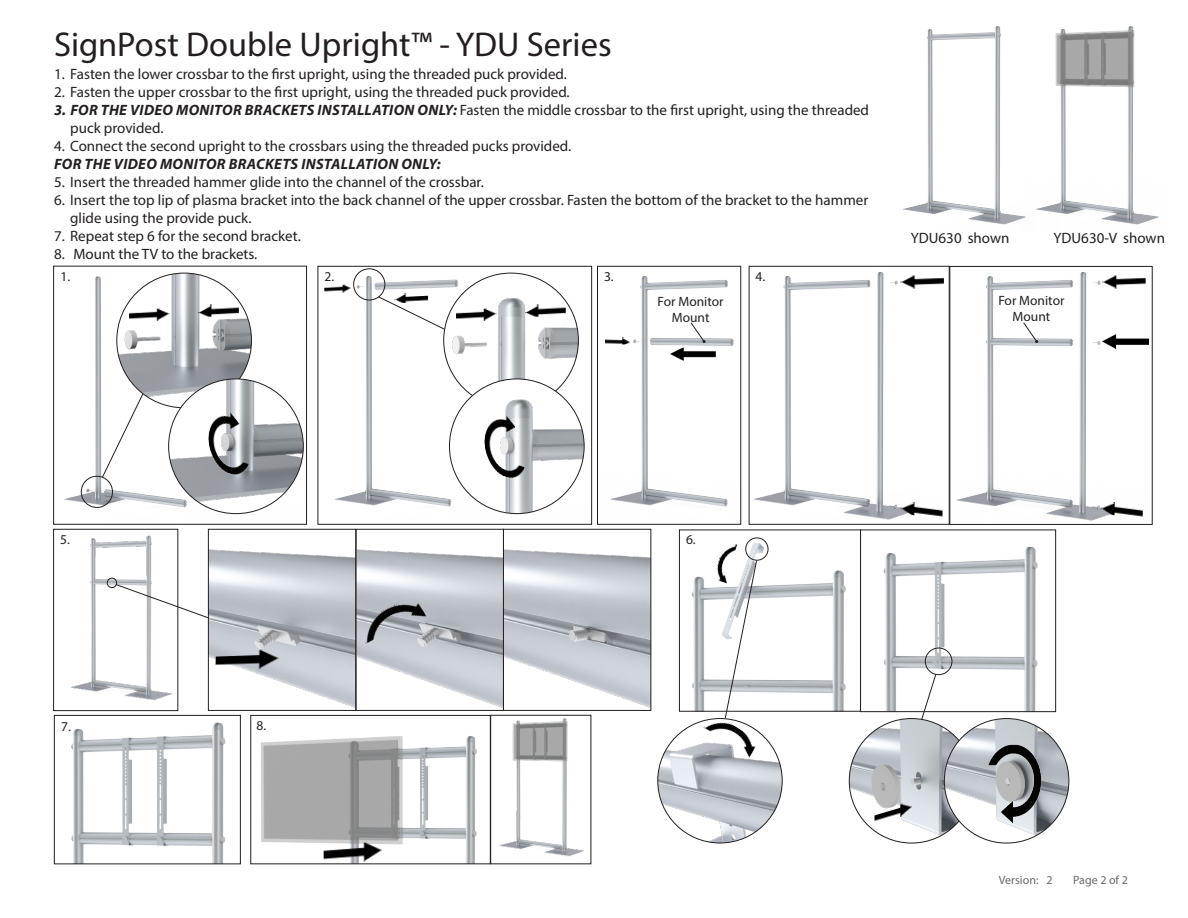
<style>
.page{position:relative;width:1188px;height:918px;background:#fff}
.page>*{position:absolute;margin:0;border:0;box-sizing:border-box;transform-origin:0 0}
.Product_Title{font:34.5px "Myriad Pro";color:#231f20}
.t1{font:15px/18px "Myriad Pro";color:#231f20}
.Bullet___Number_Alig{font:italic 700 15px "Myriad Pro";letter-spacing:.02em;color:#231f20}
.Step_Text{font:13.5px "Myriad Pro";color:#231f20}
.Step_Number{font:13.5px "Myriad Pro";color:#231f20}
.t2{font:12px "Myriad Pro";color:#69696c}
.s1{font-weight:700;font-style:italic}
</style>
<div class="page">
<img style="left:1036px;top:26px;width:123px;height:199px">
<img style="left:499px;top:718px;width:85px;height:139px">
<div style="left:490px;top:715px;width:101px;height:149px;border:1px solid #231f20"></div>
<img style="left:903px;top:26px;width:123px;height:199px">
<img style="left:210px;top:549px;width:439px;height:159px">
<div style="left:208px;top:529px;width:148px;height:182px;border:1px solid #231f20"></div>
<img style="left:658px;top:719px;width:124px;height:124px;border-radius:62px">
<div style="left:356px;top:529px;width:148px;height:182px;border:1px solid #231f20"></div>
<img style="left:679px;top:537px;width:359px;height:175px">
<div style="left:860px;top:530px;width:196px;height:182px;border:1px solid #231f20"></div>
<div style="left:503px;top:529px;width:148px;height:182px;border:1px solid #231f20"></div>
<img style="left:849px;top:719px;width:125px;height:124px;border-radius:62px">
<img style="left:944px;top:719px;width:125px;height:124px;border-radius:62px">
<img style="left:71px;top:535px;width:101px;height:165px">
<div style="left:53px;top:529px;width:125px;height:182px;border:1px solid #231f20"></div>
<img style="left:610px;top:276px;width:124px;height:231px">
<div style="left:597px;top:266px;width:144px;height:259px;border:1px solid #231f20"></div>
<img style="left:71px;top:722px;width:155px;height:140px">
<div style="left:54px;top:715px;width:187px;height:149px;border:1px solid #231f20"></div>
<img style="left:754px;top:266px;width:395px;height:258px">
<div style="left:950px;top:266px;width:202px;height:259px;border:1px solid #231f20"></div>
<div style="left:679px;top:530px;width:182px;height:181px;border:1px solid #231f20"></div>
<img style="left:335px;top:268px;width:250px;height:247px">
<div style="left:318px;top:266px;width:274px;height:259px;border:1px solid #231f20"></div>
<img style="left:64px;top:272px;width:240px;height:243px">
<div style="left:53px;top:266px;width:254px;height:258px;border:1px solid #231f20"></div>
<div style="left:749px;top:266px;width:200px;height:259px;border:1px solid #231f20"></div>
<svg style="left:115px;top:584px;width:94px;height:35px"></svg>
<svg style="left:724px;top:560px;width:33px;height:152px"></svg>
<svg style="left:101px;top:393px;width:43px;height:85px"></svg>
<svg style="left:377px;top:296px;width:68px;height:34px"></svg>
<svg style="left:921px;top:674px;width:16px;height:47px"></svg>
<div style="left:107px;top:578px;width:10px;height:10px;border:1px solid #231f20;border-radius:50%"></div>
<div style="left:746px;top:538px;width:22px;height:22px;border:1px solid #231f20;border-radius:50%"></div>
<div style="left:81px;top:476px;width:32px;height:32px;border:1px solid #231f20;border-radius:50%"></div>
<div style="left:353px;top:269px;width:32px;height:31px;border:1px solid #231f20;border-radius:50%"></div>
<div style="left:925px;top:648px;width:27px;height:27px;border:1px solid #231f20;border-radius:50%"></div>
<img style="left:117px;top:273px;width:134px;height:135px;border-radius:67px">
<img style="left:444px;top:273px;width:134px;height:135px;border-radius:67px">
<img style="left:169px;top:379px;width:134px;height:135px;border-radius:67px">
<img style="left:449px;top:379px;width:135px;height:135px;border-radius:67px">
<img style="left:206px;top:399px;width:43px;height:83px">
<img style="left:482px;top:403px;width:43px;height:82px">
<svg style="left:690px;top:322px;width:16px;height:21px"></svg>
<svg style="left:1023px;top:322px;width:15px;height:21px"></svg>
<img style="left:714px;top:541px;width:24px;height:43px">
<img style="left:702px;top:712px;width:57px;height:47px">
<img style="left:356px;top:595px;width:71px;height:51px">
<img style="left:216px;top:649px;width:63px;height:21px">
<img style="left:874px;top:801px;width:38px;height:24px">
<img style="left:260px;top:736px;width:217px;height:126px">
<div style="left:251px;top:715px;width:239px;height:149px;border:1px solid #231f20"></div>
<img style="left:324px;top:841px;width:58px;height:24px">
<img style="left:988px;top:741px;width:55px;height:85px">
<img style="left:1103px;top:335px;width:45px;height:13px">
<img style="left:1102px;top:274px;width:44px;height:15px">
<img style="left:900px;top:274px;width:44px;height:15px">
<img style="left:1100px;top:500px;width:43px;height:19px">
<img style="left:900px;top:500px;width:43px;height:19px">
<img style="left:129px;top:308px;width:40px;height:14px">
<img style="left:456px;top:308px;width:40px;height:14px">
<img style="left:324px;top:284px;width:27px;height:10px">
<img style="left:394px;top:291px;width:34px;height:12px">
<img style="left:198px;top:303px;width:41px;height:14px">
<img style="left:525px;top:303px;width:41px;height:14px">
<img style="left:670px;top:347px;width:46px;height:14px">
<img style="left:605px;top:336px;width:25px;height:9px">
<p class="Product_Title" style="left:54px;top:23px;width:559px">SignPost Double Upright™ - YDU Series</p>
<p class="t1" style="left:54px;top:64px;width:514px">1. Fasten the lower crossbar to the first upright, using the threaded puck provided.</p>
<p class="t1" style="left:54px;top:82px;width:517px">2. Fasten the upper crossbar to the first upright, using the threaded puck provided.</p>
<p class="t1" style="left:70px;top:100px;width:800px;text-indent:-16px"><span class="s1">3. FOR THE VIDEO MONITOR BRACKETS INSTALLATION ONLY:</span> Fasten the middle crossbar to the first upright, using the threaded puck provided.</p>
<p class="t1" style="left:54px;top:136px;width:519px">4. Connect the second upright to the crossbars using the threaded pucks provided.</p>
<p class="Bullet___Number_Alig" style="left:54px;top:154px;width:388px">FOR THE VIDEO MONITOR BRACKETS INSTALLATION ONLY:</p>
<p class="t1" style="left:54px;top:172px;width:431px">5. Insert the threaded hammer glide into the channel of the crossbar.</p>
<p class="t1" style="left:70px;top:190px;width:800px;text-indent:-16px">6. Insert the top lip of plasma bracket into the back channel of the upper crossbar. Fasten the bottom of the bracket to the hammer glide using the provide puck.</p>
<p class="t1" style="left:54px;top:226px;width:248px">7. Repeat step 6 for the second bracket.</p>
<p class="t1" style="left:54px;top:244px;width:205px">8. Mount the TV to the brackets.</p>
<p class="Step_Number" style="left:604px;top:268px;width:11px">3.</p>
<p class="Step_Number" style="left:61px;top:268px;width:11px">1.</p>
<p class="Step_Number" style="left:325px;top:268px;width:11px">2.</p>
<p class="Step_Number" style="left:756px;top:268px;width:11px">4.</p>
<p class="Step_Text" style="left:658px;top:293px;width:68px">For Monitor</p>
<p class="Step_Text" style="left:672px;top:310px;width:39px">Mount</p>
<p class="t1" style="left:911px;top:229px;width:100px">YDU630 shown</p>
<p class="t1" style="left:1054px;top:229px;width:113px">YDU630-V shown</p>
<p class="Step_Text" style="left:998px;top:292px;width:68px">For Monitor</p>
<p class="Step_Text" style="left:1013px;top:308px;width:39px">Mount</p>
<p class="Step_Number" style="left:60px;top:531px;width:11px">5.</p>
<p class="Step_Number" style="left:61px;top:718px;width:11px">7.</p>
<p class="Step_Number" style="left:257px;top:717px;width:11px">8.</p>
<p class="Step_Number" style="left:686px;top:532px;width:11px">6.</p>
<p class="t2" style="left:999px;top:873px;width:41px">Version:</p>
<p class="t2" style="left:1047px;top:873px;width:8px">2</p>
<p class="t2" style="left:1073px;top:873px;width:56px">Page 2 of 2</p>
</div>
